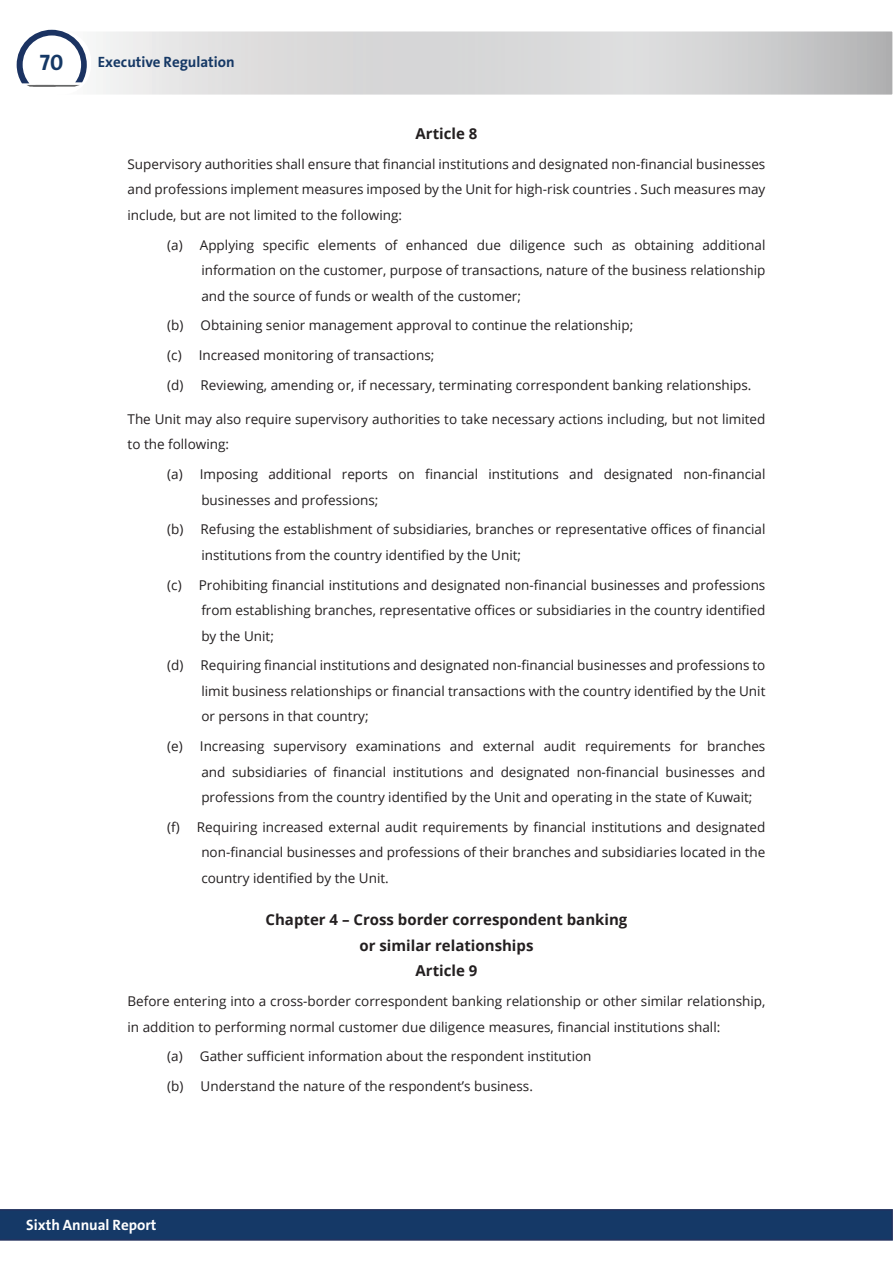
<style>
.page{position:relative;width:893px;height:1263px;background:#fff}
.page>*{position:absolute;margin:0;border:0;box-sizing:border-box;transform-origin:0 0}
.t1{font:700 22.5px "Bahij The Sans Arabic";color:#153865}
.Appendix_Arabic_Bold{font:700 15px "Open Sans";color:#231f20}
.t2{font:700 15px "Bahij The Sans Arabic";color:#153865}
.t3{font:700 15px "Bahij The Sans Arabic";color:#fff}
.Appendix_Arabic_Tigh{font:13.5px/25.5px "Open Sans";color:#231f20;text-align:justify}
</style>
<div class="page">
<svg style="left:0;top:1209px;width:893px;height:32px;background:#193a67"></svg>
<svg style="left:96px;top:31px;width:796px;height:64px;background:#d7d7d8"></svg>
<svg style="left:17px;top:30px;width:70px;height:57px"></svg>
<h1 class="t1" style="left:40px;top:49px;width:25px">70</h1>
<p class="t2" style="left:98px;top:53px;width:138px">Executive Regulation</p>
<p class="Appendix_Arabic_Bold" style="left:416px;top:123px;width:63px">Article 8</p>
<p class="Appendix_Arabic_Tigh" style="left:128px;top:151px;width:639px">Supervisory authorities shall ensure that financial institutions and designated non-financial businesses and professions implement measures imposed by the Unit for high-risk countries . Such measures may include, but are not limited to the following:</p>
<p class="Appendix_Arabic_Tigh" style="left:167px;top:232px;width:17px">(a)</p>
<p class="Appendix_Arabic_Tigh" style="left:200px;top:232px;width:567px">Applying specific elements of enhanced due diligence such as obtaining additional information on the customer, purpose of transactions, nature of the business relationship and the source of funds or wealth of the customer;</p>
<p class="Appendix_Arabic_Tigh" style="left:167px;top:312px;width:18px">(b)</p>
<p class="Appendix_Arabic_Tigh" style="left:201px;top:312px;width:434px">Obtaining senior management approval to continue the relationship;</p>
<p class="Appendix_Arabic_Tigh" style="left:167px;top:342px;width:16px">(c)</p>
<p class="Appendix_Arabic_Tigh" style="left:199px;top:342px;width:237px">Increased monitoring of transactions;</p>
<p class="Appendix_Arabic_Tigh" style="left:167px;top:372px;width:18px">(d)</p>
<p class="Appendix_Arabic_Tigh" style="left:201px;top:372px;width:552px">Reviewing, amending or, if necessary, terminating correspondent banking relationships.</p>
<p class="Appendix_Arabic_Tigh" style="left:128px;top:406px;width:639px">The Unit may also require supervisory authorities to take necessary actions including, but not limited to the following:</p>
<p class="Appendix_Arabic_Tigh" style="left:167px;top:461px;width:17px">(a)</p>
<p class="Appendix_Arabic_Tigh" style="left:200px;top:461px;width:567px">Imposing additional reports on financial institutions and designated non-financial businesses and professions;</p>
<p class="Appendix_Arabic_Tigh" style="left:167px;top:516px;width:18px">(b)</p>
<p class="Appendix_Arabic_Tigh" style="left:201px;top:516px;width:566px">Refusing the establishment of subsidiaries, branches or representative offices of financial institutions from the country identified by the Unit;</p>
<p class="Appendix_Arabic_Tigh" style="left:167px;top:572px;width:16px">(c)</p>
<p class="Appendix_Arabic_Tigh" style="left:199px;top:572px;width:568px">Prohibiting financial institutions and designated non-financial businesses and professions from establishing branches, representative offices or subsidiaries in the country identified by the Unit;</p>
<p class="Appendix_Arabic_Tigh" style="left:167px;top:652px;width:18px">(d)</p>
<p class="Appendix_Arabic_Tigh" style="left:201px;top:652px;width:566px">Requiring financial institutions and designated non-financial businesses and professions to limit business relationships or financial transactions with the country identified by the Unit or persons in that country;</p>
<p class="Appendix_Arabic_Tigh" style="left:167px;top:733px;width:17px">(e)</p>
<p class="Appendix_Arabic_Tigh" style="left:200px;top:733px;width:567px">Increasing supervisory examinations and external audit requirements for branches and subsidiaries of financial institutions and designated non-financial businesses and professions from the country identified by the Unit and operating in the state of Kuwait;</p>
<p class="Appendix_Arabic_Tigh" style="left:167px;top:814px;width:14px">(f)</p>
<p class="Appendix_Arabic_Tigh" style="left:201px;top:814px;width:566px;text-indent:-4px">Requiring increased external audit requirements by financial institutions and designated non-financial businesses and professions of their branches and subsidiaries located in the country identified by the Unit.</p>
<p class="Appendix_Arabic_Bold" style="left:266px;top:909px;width:363px">Chapter 4 – Cross border correspondent banking</p>
<p class="Appendix_Arabic_Bold" style="left:359px;top:935px;width:176px">or similar relationships</p>
<p class="Appendix_Arabic_Bold" style="left:416px;top:960px;width:63px">Article 9</p>
<p class="Appendix_Arabic_Tigh" style="left:128px;top:988px;width:639px">Before entering into a cross-border correspondent banking relationship or other similar relationship, in addition to performing normal customer due diligence measures, financial institutions shall:</p>
<p class="Appendix_Arabic_Tigh" style="left:167px;top:1043px;width:17px">(a)</p>
<p class="Appendix_Arabic_Tigh" style="left:200px;top:1043px;width:393px">Gather sufficient information about the respondent institution</p>
<p class="Appendix_Arabic_Tigh" style="left:167px;top:1073px;width:18px">(b)</p>
<p class="Appendix_Arabic_Tigh" style="left:201px;top:1073px;width:334px">Understand the nature of the respondent’s business.</p>
<p class="t3" style="left:26px;top:1216px;width:132px">Sixth Annual Report</p>
</div>
